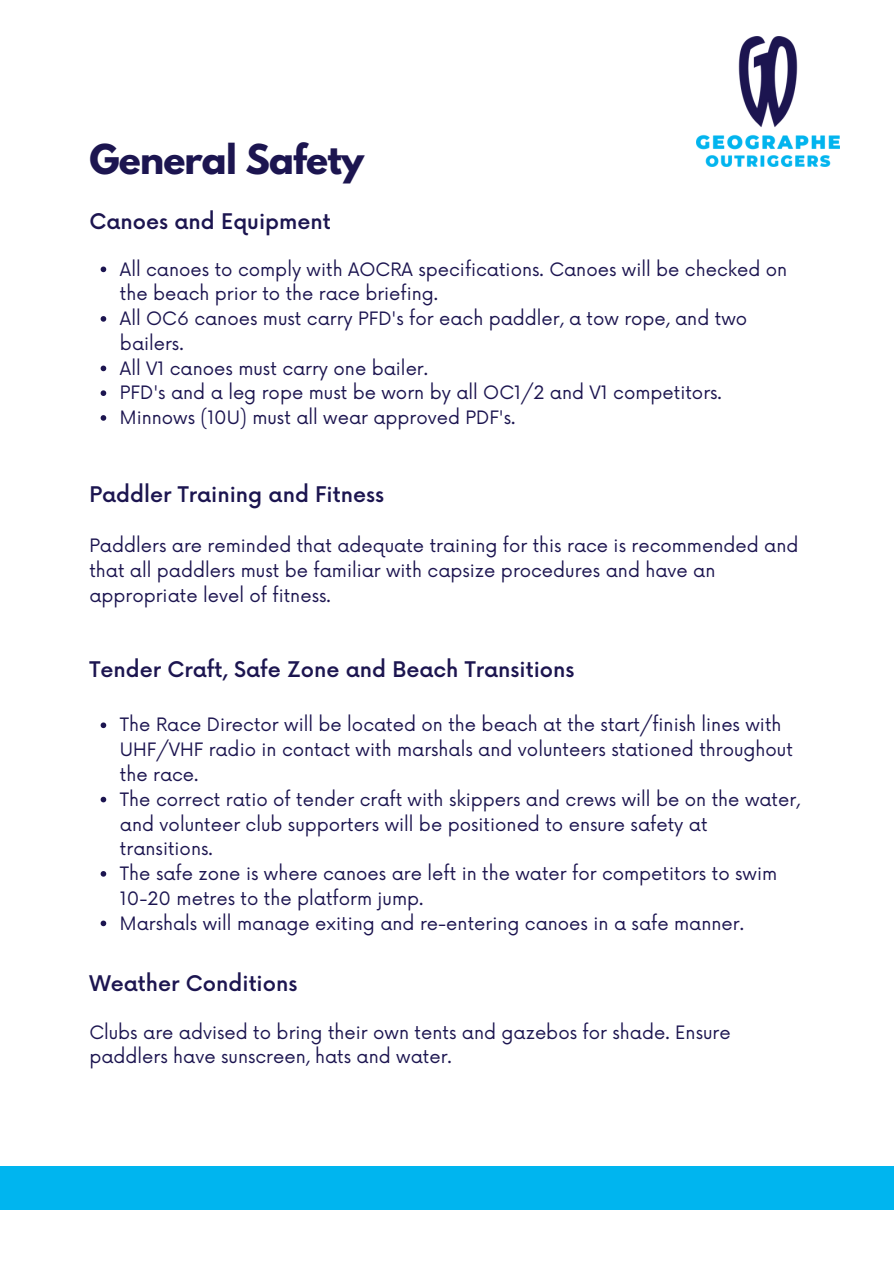
<style>
.page{position:relative;width:894px;height:1264px;background:#fff}
.page>*{position:absolute;margin:0;border:0;box-sizing:border-box;transform-origin:0 0}
.t1{font:700 36.45px "League Spartan";letter-spacing:-.02em;color:#1c1550}
.t2{font:500 21px "Now";color:#1c1550}
.t3{font:18px/24.8px "Now";color:#1c1550}
</style>
<div class="page">
<img style="left:696px;top:37px;width:143px;height:129px">
<div style="left:0;top:1166px;width:893px;height:44px;background:#00b5ef"></div>
<svg style="left:101px;top:266px;width:5px;height:6px"></svg>
<svg style="left:101px;top:316px;width:5px;height:6px"></svg>
<svg style="left:101px;top:365px;width:5px;height:6px"></svg>
<svg style="left:101px;top:390px;width:5px;height:6px"></svg>
<svg style="left:101px;top:415px;width:5px;height:6px"></svg>
<svg style="left:101px;top:722px;width:5px;height:6px"></svg>
<svg style="left:101px;top:796px;width:5px;height:6px"></svg>
<svg style="left:101px;top:871px;width:5px;height:5px"></svg>
<svg style="left:101px;top:920px;width:5px;height:6px"></svg>
<h1 class="t1" style="left:89px;top:141px;width:276px">General Safety</h1>
<p class="t2" style="left:89px;top:210px;width:243px">Canoes and Equipment</p>
<h2 class="t3" style="left:120px;top:257px;width:668px">All canoes to comply with AOCRA specifications. Canoes will be checked on the beach prior to the race briefing.</h2>
<p class="t3" style="left:120px;top:307px;width:628px">All OC6 canoes must carry PFD's for each paddler, a tow rope, and two bailers.</p>
<p class="t3" style="left:120px;top:356px;width:309px">All V1 canoes must carry one bailer.</p>
<p class="t3" style="left:120px;top:381px;width:603px">PFD's and a leg rope must be worn by all OC1/2 and V1 competitors.</p>
<p class="t3" style="left:120px;top:406px;width:397px">Minnows (10U) must all wear approved PDF's.</p>
<p class="t2" style="left:89px;top:483px;width:296px">Paddler Training and Fitness</p>
<h2 class="t3" style="left:89px;top:534px;width:710px">Paddlers are reminded that adequate training for this race is recommended and that all paddlers must be familiar with capsize procedures and have an appropriate level of fitness.</h2>
<p class="t2" style="left:89px;top:658px;width:486px">Tender Craft, Safe Zone and Beach Transitions</p>
<h2 class="t3" style="left:120px;top:713px;width:674px">The Race Director will be located on the beach at the start/finish lines with<br>UHF/VHF radio in contact with marshals and volunteers stationed throughout the race.</h2>
<p class="t3" style="left:120px;top:787px;width:681px">The correct ratio of tender craft with skippers and crews will be on the water, and volunteer club supporters will be positioned to ensure safety at transitions.</p>
<p class="t3" style="left:120px;top:862px;width:658px">The safe zone is where canoes are left in the water for competitors to swim<br>10-20 metres to the platform jump.</p>
<p class="t3" style="left:120px;top:911px;width:625px">Marshals will manage exiting and re-entering canoes in a safe manner.</p>
<p class="t2" style="left:89px;top:972px;width:209px">Weather Conditions</p>
<h2 class="t3" style="left:89px;top:1020px;width:642px">Clubs are advised to bring their own tents and gazebos for shade. Ensure paddlers have sunscreen, hats and water.</h2>
</div>
